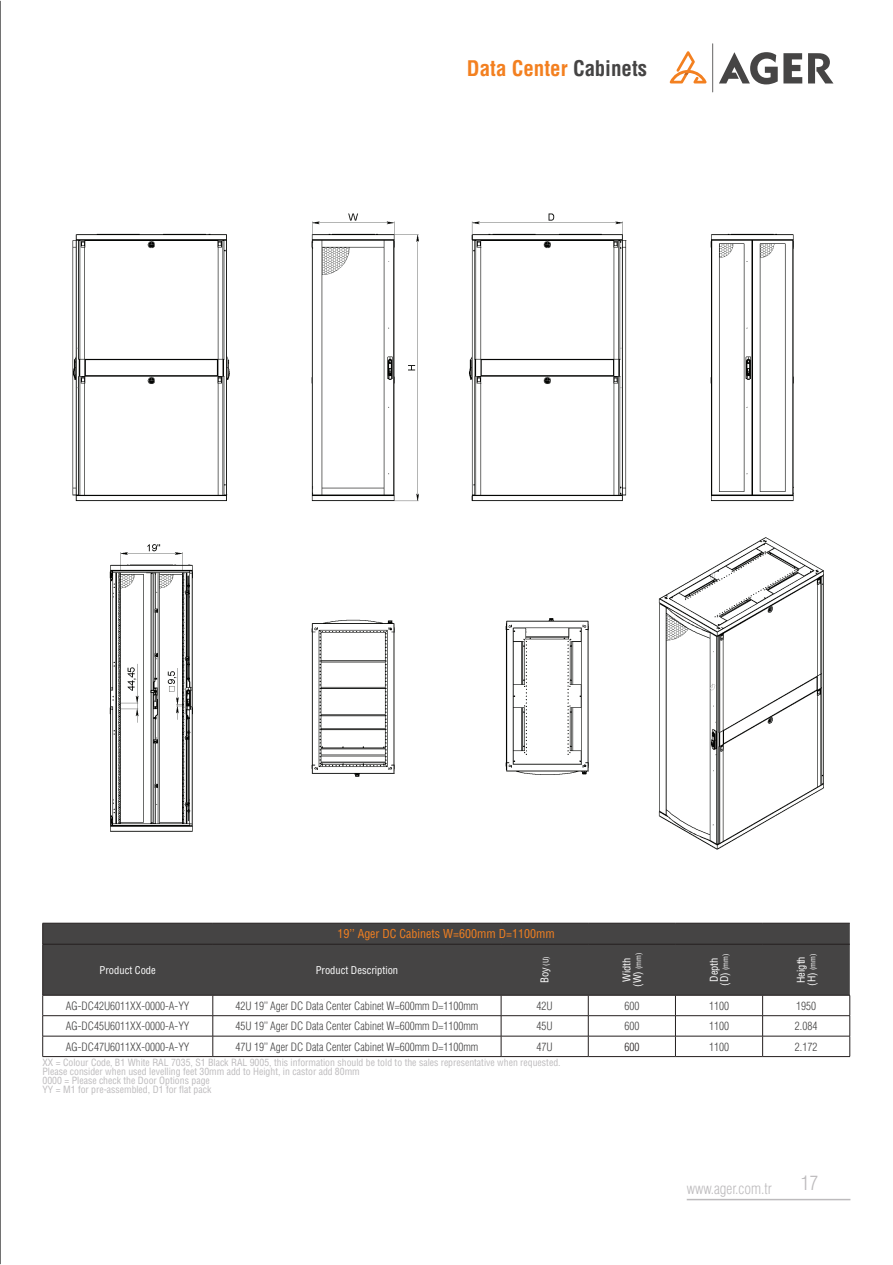
<style>
.page{position:relative;width:893px;height:1265px;background:#fff}
.page>*{position:absolute;margin:0;border:0;box-sizing:border-box;transform-origin:0 0}
.t1{font:21px "Helvetica Cond Bold Tr";color:#f38020}
.t2{font:19.5px "Helvetica Condensed Light Tr";color:#bdbbbd}
.t3{font:15px "Helvetica Condensed Light Tr";color:#bdbbbd}
.t4{font:12px "Helvetica Cond Normal Tr";color:#f38020}
.t5{font:11.25px "Helvetica Condensed Light Tr";color:#454444}
.t6{font:11.25px "Helvetica Condensed Light Tr";color:#241f1f}
.t7{font:10.5px "Helvetica Cond Normal Tr";color:#fff}
.t8{font:9.75px/9px "Helvetica Cond Normal Tr";color:#bdbbbd}
.t9{font:7.5px "Helvetica Cond Normal Tr";color:#fff}
.s1{color:#454444}
.s2{font-size:7.5px}
.s3{font-size:10.5px}
</style>
<div class="page">
<hr style="left:0;top:1px;width:1px;height:1263px;background:#454444">
<img style="left:72px;top:213px;width:752px;height:637px">
<div style="left:43px;top:924px;width:807px;height:71px;background:#454444"></div>
<hr style="left:42px;top:944px;width:1px;height:51px;background:#241f1f">
<hr style="left:43px;top:923px;width:170px;height:1px;background:#241f1f">
<svg style="left:42px;top:923px;width:1px;height:21px"></svg>
<hr style="left:213px;top:923px;width:288px;height:1px;background:#241f1f">
<hr style="left:501px;top:923px;width:87px;height:1px;background:#241f1f">
<hr style="left:588px;top:923px;width:87px;height:1px;background:#241f1f">
<hr style="left:675px;top:923px;width:88px;height:1px;background:#241f1f">
<hr style="left:763px;top:923px;width:87px;height:1px;background:#241f1f">
<hr style="left:43px;top:944px;width:170px;height:1px;background:#241f1f">
<hr style="left:213px;top:944px;width:288px;height:1px;background:#241f1f">
<hr style="left:501px;top:944px;width:87px;height:1px;background:#241f1f">
<hr style="left:588px;top:944px;width:87px;height:1px;background:#241f1f">
<hr style="left:675px;top:944px;width:88px;height:1px;background:#241f1f">
<hr style="left:763px;top:944px;width:87px;height:1px;background:#241f1f">
<hr style="left:43px;top:995px;width:170px;height:1px;background:#241f1f">
<hr style="left:213px;top:995px;width:288px;height:1px;background:#241f1f">
<hr style="left:501px;top:995px;width:87px;height:1px;background:#241f1f">
<hr style="left:588px;top:995px;width:87px;height:1px;background:#241f1f">
<hr style="left:675px;top:995px;width:88px;height:1px;background:#241f1f">
<hr style="left:763px;top:995px;width:87px;height:1px;background:#241f1f">
<hr style="left:43px;top:1015px;width:170px;height:1px;background:#241f1f">
<hr style="left:213px;top:1015px;width:288px;height:1px;background:#241f1f">
<hr style="left:501px;top:1015px;width:87px;height:1px;background:#241f1f">
<hr style="left:588px;top:1015px;width:87px;height:1px;background:#241f1f">
<hr style="left:675px;top:1015px;width:88px;height:1px;background:#241f1f">
<hr style="left:763px;top:1015px;width:87px;height:1px;background:#241f1f">
<hr style="left:43px;top:1036px;width:170px;height:1px;background:#241f1f">
<svg style="left:42px;top:995px;width:1px;height:61px"></svg>
<hr style="left:213px;top:1036px;width:288px;height:1px;background:#241f1f">
<svg style="left:213px;top:995px;width:1px;height:61px"></svg>
<hr style="left:501px;top:1036px;width:87px;height:1px;background:#241f1f">
<svg style="left:501px;top:995px;width:1px;height:61px"></svg>
<hr style="left:588px;top:1036px;width:87px;height:1px;background:#241f1f">
<svg style="left:588px;top:995px;width:1px;height:61px"></svg>
<hr style="left:675px;top:1036px;width:88px;height:1px;background:#241f1f">
<svg style="left:675px;top:995px;width:1px;height:61px"></svg>
<hr style="left:763px;top:1036px;width:87px;height:1px;background:#241f1f">
<svg style="left:762px;top:995px;width:1px;height:61px"></svg>
<svg style="left:849px;top:995px;width:1px;height:61px"></svg>
<hr style="left:43px;top:1056px;width:170px;height:1px;background:#241f1f">
<hr style="left:213px;top:1056px;width:288px;height:1px;background:#241f1f">
<hr style="left:501px;top:1056px;width:87px;height:1px;background:#241f1f">
<hr style="left:588px;top:1056px;width:87px;height:1px;background:#241f1f">
<hr style="left:675px;top:1056px;width:88px;height:1px;background:#241f1f">
<hr style="left:763px;top:1056px;width:87px;height:1px;background:#241f1f">
<hr style="left:687px;top:1198px;width:163px;height:2px;background:#bdbbbd">
<hr style="left:712px;top:43px;width:1px;height:49px;background:#464545">
<svg style="left:808px;top:53px;width:25px;height:30px"></svg>
<svg style="left:719px;top:52px;width:83px;height:32px"></svg>
<svg style="left:670px;top:51px;width:36px;height:32px"></svg>
<h1 class="t1" style="left:467px;top:55px;width:182px">Data Center <span class="s1">Cabinets</span></h1>
<p class="t4" style="left:337px;top:926px;width:219px">19’’ Ager DC Cabinets W=600mm D=1100mm</p>
<p class="t7" style="left:100px;top:963px;width:58px">Product Code</p>
<p class="t7" style="left:316px;top:963px;width:84px">Product Description</p>
<p class="t7" style="left:538px;top:983px;width:29px;rotate:-90deg">Boy <span class="s2">(U)</span></p>
<p class="t7" style="left:620px;top:982px;width:26px;rotate:-90deg">Width</p>
<p class="t9" style="left:634px;top:987px;width:36px;rotate:-90deg"><span class="s3">(W)</span> (mm)</p>
<p class="t7" style="left:707px;top:981px;width:26px;rotate:-90deg">Depth</p>
<p class="t9" style="left:721px;top:985px;width:33px;rotate:-90deg"><span class="s3">(D)</span> (mm)</p>
<p class="t7" style="left:794px;top:983px;width:28px;rotate:-90deg">Heigth</p>
<p class="t9" style="left:808px;top:985px;width:33px;rotate:-90deg"><span class="s3">(H)</span> (mm)</p>
<p class="t5" style="left:66px;top:999px;width:125px">AG-DC42U6011XX-0000-A-YY</p>
<p class="t5" style="left:235px;top:999px;width:244px">42U 19’’ Ager DC Data Center Cabinet W=600mm D=1100mm</p>
<p class="t5" style="left:537px;top:999px;width:18px">42U</p>
<p class="t5" style="left:624px;top:999px;width:16px">600</p>
<p class="t5" style="left:709px;top:999px;width:21px">1100</p>
<p class="t5" style="left:796px;top:999px;width:21px">1950</p>
<p class="t5" style="left:66px;top:1019px;width:125px">AG-DC45U6011XX-0000-A-YY</p>
<p class="t5" style="left:235px;top:1019px;width:244px">45U 19’’ Ager DC Data Center Cabinet W=600mm D=1100mm</p>
<p class="t5" style="left:537px;top:1019px;width:18px">45U</p>
<p class="t5" style="left:624px;top:1019px;width:16px">600</p>
<p class="t5" style="left:709px;top:1019px;width:21px">1100</p>
<p class="t5" style="left:795px;top:1019px;width:24px">2.084</p>
<p class="t5" style="left:66px;top:1040px;width:125px">AG-DC47U6011XX-0000-A-YY</p>
<p class="t5" style="left:235px;top:1040px;width:244px">47U 19’’ Ager DC Data Center Cabinet W=600mm D=1100mm</p>
<p class="t5" style="left:537px;top:1040px;width:18px">47U</p>
<p class="t6" style="left:624px;top:1040px;width:16px">600</p>
<p class="t5" style="left:709px;top:1040px;width:21px">1100</p>
<p class="t5" style="left:795px;top:1040px;width:24px">2.172</p>
<p class="t8" style="left:43px;top:1058px;width:520px">XX = Colour Code, B1 White RAL 7035, S1 Black RAL 9005, this information should be told to the sales representative when requested.<br>Please consider when used levelling feet 30mm add to Height, in castor add 80mm<br>0000 = Please check the Door Options page<br>YY = M1 for pre-assembled, D1 for flat pack</p>
<h3 class="t3" style="left:687px;top:1179px;width:87px">www.ager.com.tr</h3>
<h2 class="t2" style="left:801px;top:1171px;width:19px">17</h2>
</div>
